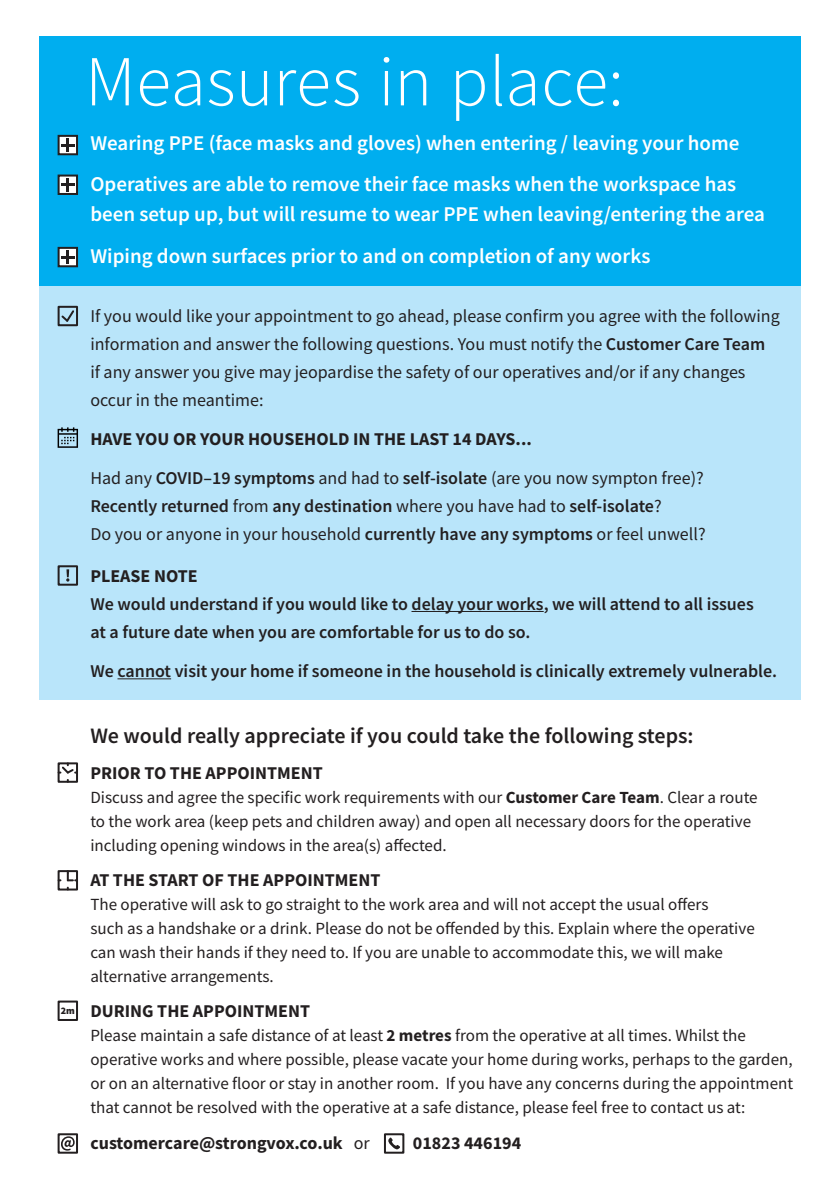
<style>
.page{position:relative;width:840px;height:1191px;background:#fff}
.page>*{position:absolute;margin:0;border:0;box-sizing:border-box;transform-origin:0 0}
.t1{font:300 71.6px "Source Sans Pro";color:#fff}
.COPY{font:600 22px "Source Sans Pro";color:#231f20}
.COPY-2{font:600 21px/30px "Source Sans Pro";color:#fff}
.COPY-3{font:18px/28px "Source Sans Pro";color:#231f20}
.COPY-4{font:600 18px/28px "Source Sans Pro";color:#231f20}
.COPY-5{font:700 18px "Source Sans Pro";color:#231f20}
.COPY-6{font:17px/24px "Source Sans Pro";color:#231f20}
.t2{font:900 10px "Source Sans Pro";color:#231f20}
.s1{font-weight:600}
.s2{font-weight:700}
.s3{font-weight:400}
</style>
<div class="page">
<div style="left:39px;top:285px;width:761px;height:414px;background:#b9e5fa"></div>
<hr style="left:411px;top:611px;width:132px;height:1px;background:#231f20">
<hr style="left:117px;top:678px;width:54px;height:1px;background:#231f20">
<div style="left:39px;top:36px;width:761px;height:249px;background:#00aeef"></div>
<div style="left:59px;top:136px;width:18px;height:18px;background:#fff"></div>
<div style="left:58px;top:135px;width:20px;height:20px;border:2px solid #231f20"></div>
<hr style="left:66px;top:138px;width:3px;height:14px;background:#231f20">
<svg style="left:61px;top:144px;width:13px;height:2px"></svg>
<div style="left:59px;top:175px;width:18px;height:19px;background:#fff"></div>
<div style="left:58px;top:174px;width:20px;height:21px;border:2px solid #231f20"></div>
<svg style="left:61px;top:178px;width:13px;height:13px"></svg>
<div style="left:59px;top:248px;width:18px;height:18px;background:#fff"></div>
<div style="left:58px;top:247px;width:20px;height:20px;border:2px solid #231f20"></div>
<hr style="left:66px;top:250px;width:3px;height:14px;background:#231f20">
<svg style="left:61px;top:256px;width:13px;height:2px"></svg>
<div style="left:58px;top:762px;width:20px;height:20px;border:2px solid #231f20"></div>
<svg style="left:59px;top:763px;width:18px;height:18px"></svg>
<svg style="left:61px;top:873px;width:14px;height:14px"></svg>
<div style="left:58px;top:870px;width:20px;height:20px;border:2px solid #231f20"></div>
<svg style="left:67px;top:871px;width:10px;height:10px"></svg>
<div style="left:58px;top:1133px;width:20px;height:20px;border:2px solid #231f20"></div>
<div style="left:58px;top:1000px;width:20px;height:21px;border:2px solid #231f20"></div>
<div style="left:384px;top:1133px;width:20px;height:20px;border:2px solid #231f20"></div>
<svg style="left:388px;top:1137px;width:12px;height:13px"></svg>
<svg style="left:61px;top:1136px;width:14px;height:14px"></svg>
<div style="left:58px;top:306px;width:20px;height:20px;border:2px solid #231f20"></div>
<svg style="left:60px;top:308px;width:16px;height:15px"></svg>
<svg style="left:66px;top:569px;width:3px;height:12px"></svg>
<div style="left:58px;top:565px;width:20px;height:20px;border:2px solid #231f20"></div>
<svg style="left:58px;top:427px;width:20px;height:21px"></svg>
<p class="t1" style="left:85px;top:38px;width:540px">Measures in place:</p>
<p class="COPY-2" style="left:90px;top:128px;width:650px">Wearing PPE (face masks and gloves) when entering / leaving your home</p>
<p class="COPY-2" style="left:90px;top:169px;width:675px">Operatives are able to remove their face masks when the workspace has been setup up, but will resume to wear PPE when leaving/entering the area</p>
<p class="COPY-2" style="left:90px;top:240px;width:561px">Wiping down surfaces prior to and on completion of any works</p>
<p class="COPY-3" style="left:90px;top:301px;width:690px">If you would like your appointment to go ahead, please confirm you agree with the following information and answer the following questions. You must notify the <span class="s1">Customer Care Team<br></span>if any answer you give may jeopardise the safety of our operatives and/or if any changes occur in the meantime:</p>
<p class="COPY-5" style="left:90px;top:427px;width:443px">HAVE YOU OR YOUR HOUSEHOLD IN THE LAST 14 DAYS...</p>
<p class="COPY-3" style="left:90px;top:464px;width:616px">Had any <span class="s1">COVID–19 symptoms</span> and had to <span class="s1">self-isolate</span> (are you now sympton free)?<br><span class="s1">Recently returned</span> from <span class="s1">any destination</span> where you have had to <span class="s1">self-isolate</span>?<br>Do you or anyone in your household <span class="s1">currently have any symptoms</span> or feel unwell?</p>
<p class="COPY-4" style="left:90px;top:561px;width:664px"><span class="s2">PLEASE NOTE<br></span>We would understand if you would like to delay your works, we will attend to all issues at a future date when you are comfortable for us to do so.</p>
<p class="COPY-4" style="left:90px;top:657px;width:688px">We cannot visit your home if someone in the household is clinically extremely vulnerable.</p>
<p class="t2" style="left:61px;top:1003px;width:15px">2m</p>
<p class="COPY" style="left:90px;top:721px;width:604px">We would really appreciate if you could take the following steps:</p>
<p class="COPY-5" style="left:90px;top:760px;width:234px">PRIOR TO THE APPOINTMENT</p>
<p class="COPY-6" style="left:90px;top:785px;width:668px">Discuss and agree the specific work requirements with our <span class="s2">Customer Care Team</span>. Clear a route to the work area (keep pets and children away) and open all necessary doors for the operative including opening windows in the area(s) affected.</p>
<p class="COPY-5" style="left:90px;top:867px;width:291px">AT THE START OF THE APPOINTMENT</p>
<p class="COPY-6" style="left:90px;top:892px;width:665px">The operative will ask to go straight to the work area and will not accept the usual offers<br>such as a handshake or a drink. Please do not be offended by this. Explain where the operative can wash their hands if they need to. If you are unable to accommodate this, we will make alternative arrangements.</p>
<p class="COPY-5" style="left:90px;top:999px;width:221px">DURING THE APPOINTMENT</p>
<p class="COPY-6" style="left:90px;top:1023px;width:704px">Please maintain a safe distance of at least <span class="s2">2 metres</span> from the operative at all times. Whilst the operative works and where possible, please vacate your home during works, perhaps to the garden, or on an alternative floor or stay in another room. If you have any concerns during the appointment that cannot be resolved with the operative at a safe distance, please feel free to contact us at:</p>
<p class="COPY-5" style="left:90px;top:1130px;width:281px">customercare@strongvox.co.uk <span class="s3">or</span></p>
<p class="COPY-5" style="left:412px;top:1130px;width:110px">01823 446194</p>
</div>
